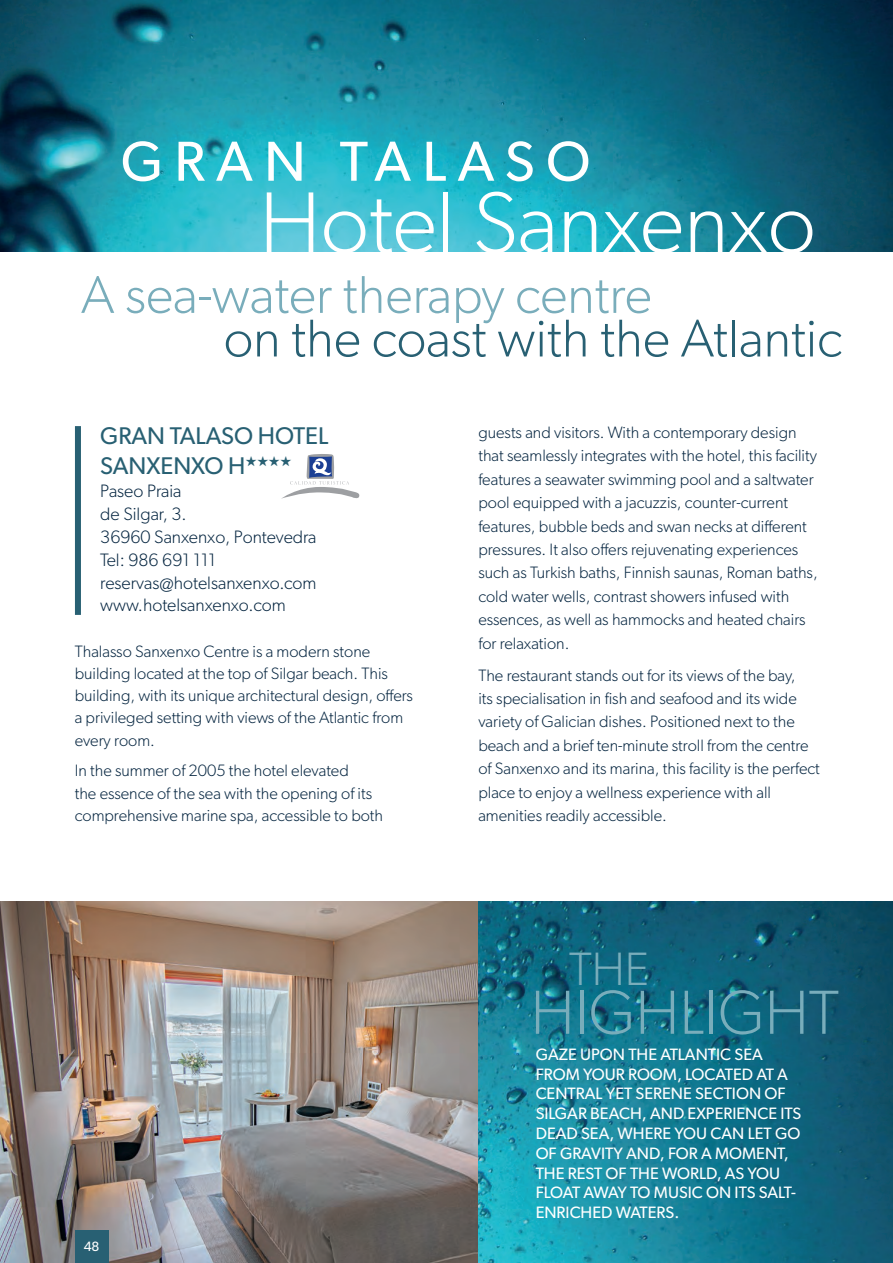
<style>
.page{position:relative;width:893px;height:1263px;background:#fff}
.page>*{position:absolute;margin:0;border:0;box-sizing:border-box;transform-origin:0 0}
.t1{font:300 87px "Gibson";color:#fff}
.t2{font:300 62.4px "Gibson";color:#79adbb}
.t3{font:56.55px "Gibson";letter-spacing:.2em;color:#fff}
.t4{font:300 53.25px "Gibson";color:#286073}
.t5{font:300 53.25px "Gibson";color:#79adbb}
.t6{font:300 46.95px "Gibson";color:#79adbb}
.t7{font:24.15px/30.3px "Gibson";color:#286073}
.t8{font:300 18px/22.8px "Gibson";color:#052540}
.t9{font:300 16.5px/23.4px "Gibson";color:#052540}
.t10{font:16.5px/19.8px "Gibson";color:#fff}
.t11{font:13.5px "Gibson";color:#fff}
</style>
<div class="page">
<img style="left:0;top:0;width:893px;height:252px">
<img style="left:478px;top:901px;width:415px;height:362px">
<img style="left:0;top:901px;width:478px;height:362px">
<div style="left:75px;top:426px;width:6px;height:189px;background:#286073"></div>
<svg style="left:281px;top:454px;width:79px;height:45px"></svg>
<div style="left:75px;top:1230px;width:33px;height:33px;background:#286073"></div>
<h3 class="t3" style="left:121px;top:127px;width:471px">GRAN TALASO</h3>
<h1 class="t1" style="left:259px;top:170px;width:558px">Hotel Sanxenxo</h1>
<h3 class="t5" style="left:81px;top:262px;width:572px">A sea-water therapy centre</h3>
<h3 class="t4" style="left:224px;top:306px;width:620px">on the coast with the Atlantic</h3>
<h3 class="t7" style="left:100px;top:420px;width:230px">GRAN TALASO HOTEL<br>SANXENXO H★★★★</h3>
<p class="t8" style="left:100px;top:479px;width:218px">Paseo Praia<br>de Silgar, 3.<br>36960 Sanxenxo, Pontevedra<br>Tel: 986 691 111 reservas@hotelsanxenxo. com www. hotelsanxenxo. com</p>
<p class="t9" style="left:75px;top:640px;width:340px;line-height:22.2px">Thalasso Sanxenxo Centre is a modern stone building located at the top of Silgar beach. This building, with its unique architectural design, offers a privileged setting with views of the Atlantic from every room.</p>
<p class="t9" style="left:75px;top:759px;width:310px;line-height:22.2px">In the summer of 2005 the hotel elevated<br>the essence of the sea with the opening of its comprehensive marine spa, accessible to both</p>
<p class="t11" style="left:84px;top:1238px;width:17px">48</p>
<p class="t9" style="left:478px;top:420px;width:341px">guests and visitors. With a contemporary design that seamlessly integrates with the hotel, this facility features a seawater swimming pool and a saltwater pool equipped with a jacuzzis, counter-current features, bubble beds and swan necks at different pressures. It also offers rejuvenating experiences such as Turkish baths, Finnish saunas, Roman baths, cold water wells, contrast showers infused with essences, as well as hammocks and heated chairs for relaxation.</p>
<p class="t9" style="left:478px;top:663px;width:343px">The restaurant stands out for its views of the bay,<br>its specialisation in fish and seafood and its wide variety of Galician dishes. Positioned next to the beach and a brief ten-minute stroll from the centre of Sanxenxo and its marina, this facility is the perfect place to enjoy a wellness experience with all amenities readily accessible.</p>
<h3 class="t6" style="left:569px;top:941px;width:81px">THE</h3>
<h2 class="t2" style="left:531px;top:975px;width:310px">HIGHLIGHT</h2>
<p class="t10" style="left:536px;top:1044px;width:267px">GAZE UPON THE ATLANTIC SEA<br>FROM YOUR ROOM, LOCATED AT A<br>CENTRAL YET SERENE SECTION OF<br>SILGAR BEACH, AND EXPERIENCE ITS<br>DEAD SEA, WHERE YOU CAN LET GO<br>OF GRAVITY AND, FOR A MOMENT,<br>THE REST OF THE WORLD, AS YOU<br>FLOAT AWAY TO MUSIC ON ITS SALT-<br>ENRICHED WATERS.</p>
</div>
